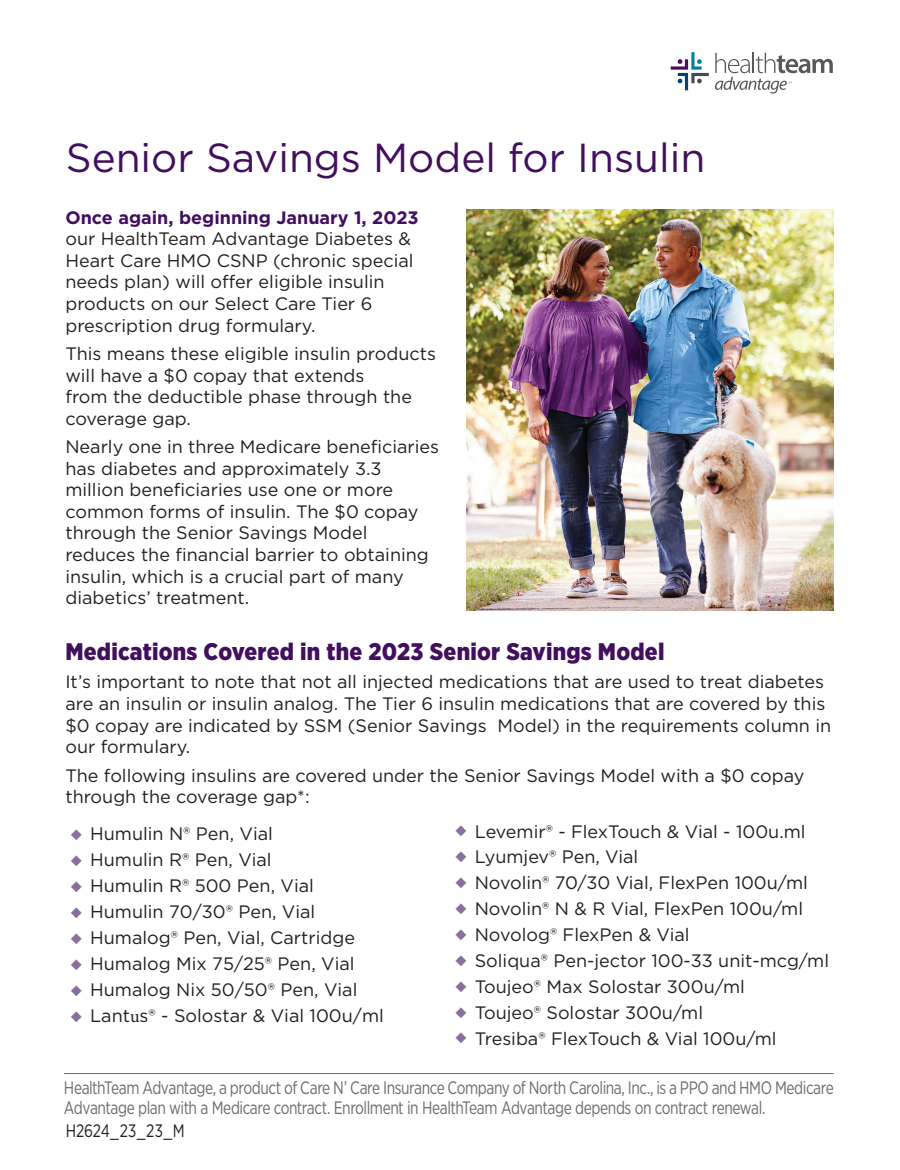
<style>
.page{position:relative;width:900px;height:1170px;background:#fff}
.page>*{position:absolute;margin:0;border:0;box-sizing:border-box;transform-origin:0 0}
.t1{font:40.5px "Gotham";color:#420e5e}
.t2{font:900 24px "Gotham Narrow";letter-spacing:.01em;color:#420e5e}
.t3{font:18px/21.6px "Gotham";color:#231f20}
.t4{font:18px/19.5px "Gotham Narrow";letter-spacing:-.03em;color:#6c6d70;scale:.88 1}
.t5{font:700 18px "Gotham";color:#420e5e}
.t6{font:18px "Gotham Narrow";letter-spacing:-.005em;color:#231f20;scale:.88 1}
.s1{color:#87709d}
.s2{font-family:"Minion Pro"}
</style>
<div class="page">
<hr style="left:64px;top:1073px;width:770px;height:1px;background:#6c6d70">
<img style="left:466px;top:209px;width:368px;height:402px">
<svg style="left:671px;top:52px;width:38px;height:38px"></svg>
<svg style="left:715px;top:53px;width:118px;height:41px"></svg>
<h1 class="t1" style="left:66px;top:132px;width:641px">Senior Savings Model for Insulin</h1>
<p class="t5" style="left:65px;top:207px;width:355px">Once again, beginning January 1, 2023</p>
<p class="t3" style="left:65px;top:228px;width:350px">our HealthTeam Advantage Diabetes &amp; Heart Care HMO CSNP (chronic special needs plan) will offer eligible insulin products on our Select Care Tier 6 prescription drug formulary.</p>
<p class="t3" style="left:65px;top:342px;width:372px">This means these eligible insulin products will have a $0 copay that extends<br>from the deductible phase through the coverage gap.</p>
<p class="t3" style="left:65px;top:436px;width:375px">Nearly one in three Medicare beneficiaries has diabetes and approximately 3.3 million beneficiaries use one or more common forms of insulin. The $0 copay through the Senior Savings Model reduces the financial barrier to obtaining insulin, which is a crucial part of many diabetics’ treatment.</p>
<h2 class="t2" style="left:65px;top:636px;width:601px">Medications Covered in the 2023 Senior Savings Model</h2>
<p class="t3" style="left:65px;top:671px;width:767px">It’s important to note that not all injected medications that are used to treat diabetes are an insulin or insulin analog. The Tier 6 insulin medications that are covered by this $0 copay are indicated by SSM (Senior Savings Model) in the requirements column in our formulary.</p>
<p class="t3" style="left:65px;top:764px;width:741px">The following insulins are covered under the Senior Savings Model with a $0 copay through the coverage gap*:</p>
<p class="t3" style="left:71px;top:823px;width:204px"><span class="s1">◆</span> Humulin N® Pen, Vial</p>
<p class="t3" style="left:71px;top:849px;width:203px"><span class="s1">◆</span> Humulin R® Pen, Vial</p>
<p class="t3" style="left:71px;top:875px;width:245px"><span class="s1">◆</span> Humulin R® 500 Pen, Vial</p>
<p class="t3" style="left:71px;top:901px;width:246px"><span class="s1">◆</span> Humulin 70/30® Pen, Vial</p>
<p class="t3" style="left:71px;top:926px;width:286px"><span class="s1">◆</span> Humalog® Pen, Vial, Cartridge</p>
<p class="t3" style="left:71px;top:952px;width:285px"><span class="s1">◆</span> Humalog Mix 75/25® Pen, Vial</p>
<p class="t3" style="left:71px;top:978px;width:288px"><span class="s1">◆</span> Humalog Nix 50/50® Pen, Vial</p>
<p class="t3" style="left:71px;top:1004px;width:315px"><span class="s1">◆</span> Lant<span class="s2">u</span>s® - Solostar &amp; Vial 100u/ml</p>
<p class="t3" style="left:455px;top:820px;width:352px"><span class="s1">◆</span> Levemir® - FlexTouch &amp; Vial - 100u.ml</p>
<p class="t3" style="left:455px;top:846px;width:185px"><span class="s1">◆</span> Lyumjev® Pen, Vial</p>
<p class="t3" style="left:455px;top:872px;width:354px"><span class="s1">◆</span> Novolin® 70/30 Vial, FlexPen 100u/ml</p>
<p class="t3" style="left:455px;top:898px;width:349px"><span class="s1">◆</span> Novolin® N &amp; R Vial, FlexPen 100u/ml</p>
<p class="t3" style="left:455px;top:924px;width:236px"><span class="s1">◆</span> Novolog® FlexPen &amp; Vial</p>
<p class="t3" style="left:455px;top:950px;width:375px"><span class="s1">◆</span> Soliqua® Pen-jector 100-33 unit-mcg/ml</p>
<p class="t3" style="left:455px;top:976px;width:291px"><span class="s1">◆</span> Toujeo® Max Solostar 300u/ml</p>
<p class="t3" style="left:455px;top:1001px;width:249px"><span class="s1">◆</span> Toujeo® Solostar 300u/ml</p>
<p class="t3" style="left:455px;top:1027px;width:323px"><span class="s1">◆</span> Tresiba® FlexTouch &amp; Vial 100u/ml</p>
<p class="t4" style="left:64px;top:1078px;width:876px">HealthTeam Advantage, a product of Care N’ Care Insurance Company of North Carolina, Inc., is a PPO and HMO Medicare<br>Advantage plan with a Medicare contract. Enrollment in HealthTeam Advantage depends on contract renewal.</p>
<p class="t6" style="left:66px;top:1120px;width:137px">H2624_23_23_M</p>
</div>
